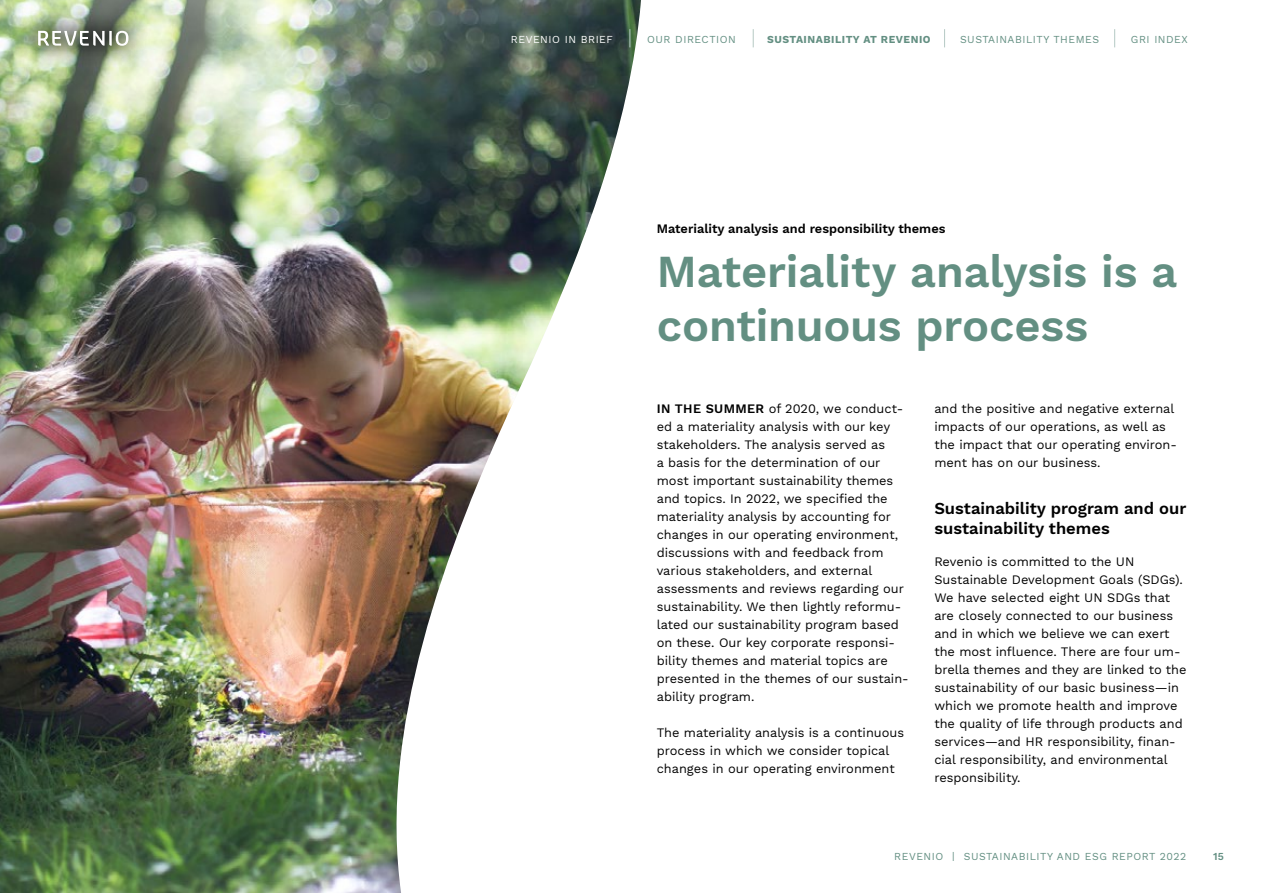
<style>
.page{position:relative;width:1263px;height:893px;background:#fff}
.page>*{position:absolute;margin:0;border:0;box-sizing:border-box;transform-origin:0 0}
.t1{font:600 45px/54px "Work Sans";letter-spacing:-.005em;color:#638f82}
.t2{font:600 16.5px/19.8px "Work Sans";color:#000}
.t3{font:12.75px/18px "Work Sans";color:#000}
.t4{font:600 12.75px "Work Sans";color:#000}
.t5{font:10.5px "Work Sans";letter-spacing:.05em;color:#638f82}
.t6{font:700 10.5px "Work Sans";letter-spacing:.05em;color:#638f82}
.t7{font:10.5px "Work Sans";letter-spacing:.05em;color:#fff}
.t8{font:600 10.5px "Work Sans";color:#638f82}
.s1{font-weight:600}
</style>
<div class="page">
<img style="left:0;top:0;width:641px;height:893px">
<div style="left:15px;top:8px;width:136px;height:61px;background:#000;opacity:.75"></div>
<svg style="left:38px;top:31px;width:90px;height:15px"></svg>
<svg style="left:630px;top:29px;width:1px;height:18px"></svg>
<svg style="left:753px;top:29px;width:1px;height:18px"></svg>
<svg style="left:944px;top:29px;width:1px;height:18px"></svg>
<svg style="left:1114px;top:29px;width:1px;height:18px"></svg>
<p class="t7" style="left:511px;top:33px;width:103px">REVENIO IN BRIEF</p>
<p class="t5" style="left:647px;top:33px;width:90px">OUR DIRECTION</p>
<p class="t6" style="left:767px;top:33px;width:165px">SUSTAINABILITY AT REVENIO</p>
<p class="t5" style="left:960px;top:33px;width:141px">SUSTAINABILITY THEMES</p>
<p class="t5" style="left:1131px;top:33px;width:58px">GRI INDEX</p>
<p class="t4" style="left:657px;top:222px;width:290px">Materiality analysis and responsibility themes</p>
<h1 class="t1" style="left:657px;top:247px;width:522px">Materiality analysis is a continuous process</h1>
<p class="t3" style="left:657px;top:401px;width:253px"><span class="s1">IN THE SUMMER</span> of 2020, we conduct&shy;ed a materiality analysis with our key stakeholders. The analysis served as<br>a basis for the determination of our most important sustainability themes and topics. In 2022, we specified the materiality analysis by accounting for changes in our operating environment, discussions with and feedback from various stakeholders, and external assessments and reviews regarding our sustainability. We then lightly reformu&shy;lated our sustainability program based on these. Our key corporate responsi&shy;bility themes and material topics are presented in the themes of our sustain&shy;ability program.</p>
<p class="t3" style="left:657px;top:725px;width:249px">The materiality analysis is a continuous process in which we consider topical changes in our operating environment</p>
<p class="t3" style="left:934px;top:401px;width:244px">and the positive and negative external impacts of our operations, as well as the impact that our operating environ&shy;ment has on our business.</p>
<p class="t2" style="left:934px;top:499px;width:253px">Sustainability program and our sustainability themes</p>
<p class="t3" style="left:934px;top:554px;width:254px">Revenio is committed to the UN Sustainable Development Goals (SDGs).<br>We have selected eight UN SDGs that are closely connected to our business and in which we believe we can exert the most influence. There are four um&shy;brella themes and they are linked to the sustainability of our basic business—in which we promote health and improve the quality of life through products and services—and HR responsibility, finan&shy;cial responsibility, and environmental responsibility.</p>
<p class="t5" style="left:894px;top:850px;width:294px">REVENIO | SUSTAINABILITY AND ESG REPORT 2022</p>
<p class="t8" style="left:1213px;top:850px;width:12px">15</p>
</div>
